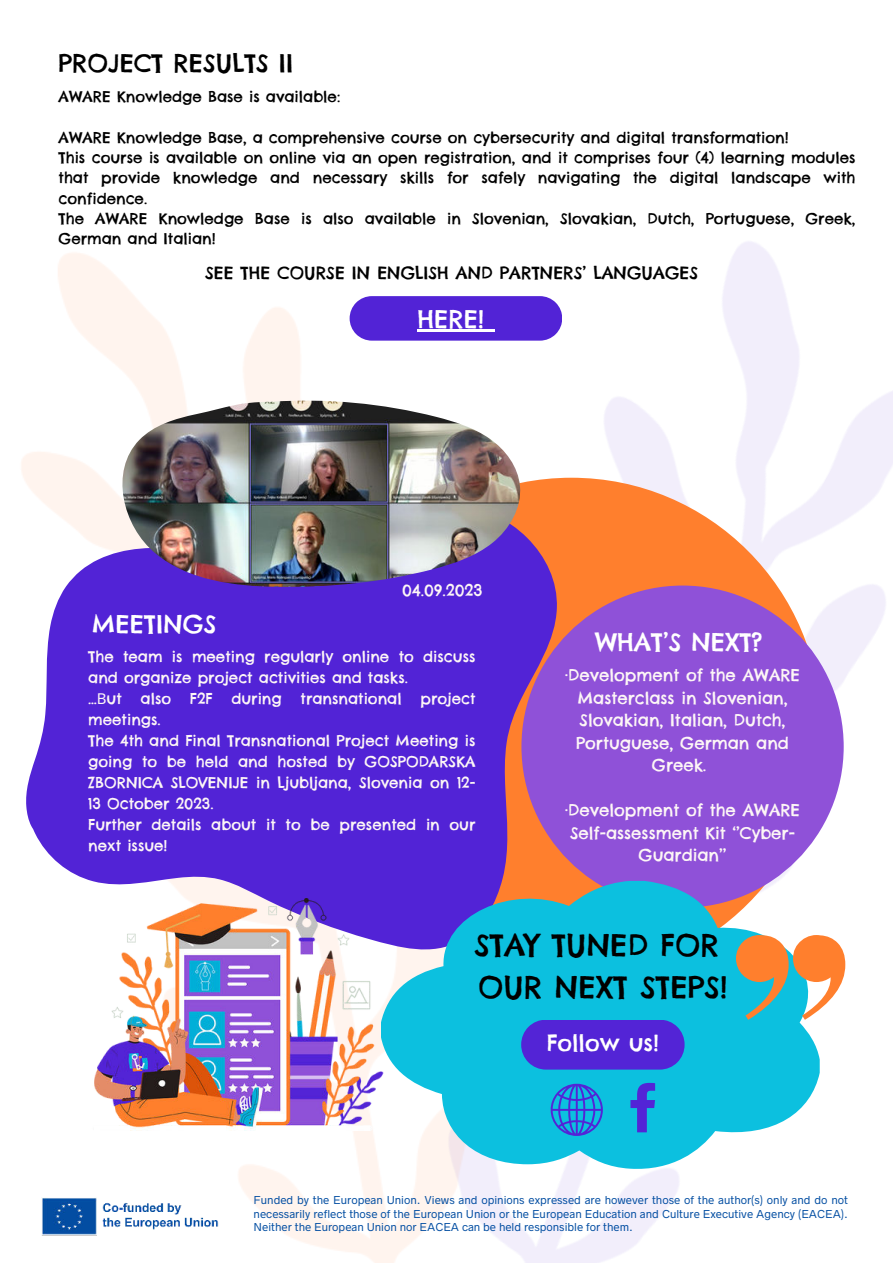
<style>
.page{position:relative;width:893px;height:1264px;background:#fff}
.page>*{position:absolute;margin:0;border:0;box-sizing:border-box;transform-origin:0 0}
.t1{font:30px/41.2px "Chelsea Market";color:#000}
.t2{font:24.6px "Chelsea Market";color:#fff}
.t3{font:24.6px "Chelsea Market";color:#000}
.t4{font:22.5px "Chelsea Market";color:#fff}
.t5{font:17.1px "Chelsea Market";color:#000}
.t6{font:16.5px/22.5px "Chelsea Market";color:#fdf6f6;text-align:center}
.t7{font:15.9px "Chelsea Market";color:#fdf6f6}
.t8{font:15px/20.2px "Chelsea Market";color:#000}
.t9{font:15px/21px "Chelsea Market";color:#fdf6f6}
.t10{font:10.35px/13.8px "Radnika Next";color:#034ea2;text-align:justify}
.s1{font-family:"Noto Sans"}
</style>
<div class="page">
<img style="left:522px;top:241px;width:370px;height:1021px">
<div style="left:322px;top:477px;width:498px;height:499px;background:#ff7f2d;border-radius:50%"></div>
<svg style="left:26px;top:499px;width:531px;height:399px;background:#693ad1"></svg>
<div style="left:521px;top:585px;width:322px;height:322px;background:#8f51d8;border-radius:50%"></div>
<svg style="left:381px;top:880px;width:438px;height:288px;fill:#0cc0df"></svg>
<svg style="left:736px;top:935px;width:109px;height:84px"></svg>
<img style="left:93px;top:898px;width:294px;height:231px">
<svg style="left:550px;top:1083px;width:52px;height:52px;background:#2587db"></svg>
<svg style="left:630px;top:1082px;width:25px;height:50px"></svg>
<svg style="left:521px;top:1019px;width:163px;height:50px;background:#4d30d6"></svg>
<img style="left:41px;top:1197px;width:178px;height:38px">
<img style="left:109px;top:398px;width:413px;height:189px">
<svg style="left:349px;top:296px;width:213px;height:44px;background:#5e33d8"></svg>
<h2 class="t3" style="left:59px;top:47px;width:236px">PROJECT RESULTS II</h2>
<p class="t8" style="left:59px;top:87px;width:283px">AWARE Knowledge Base is available:</p>
<p class="t8" style="left:59px;top:127px;width:798px">AWARE Knowledge Base, a comprehensive course on cybersecurity and digital transformation!<br>This course is available on online via an open registration, and it comprises four (4) learning modules that provide knowledge and necessary skills for safely navigating the digital landscape with confidence.<br>The AWARE Knowledge Base is also available in Slovenian, Slovakian, Dutch, Portuguese, Greek, German and Italian!</p>
<p class="t5" style="left:205px;top:262px;width:494px">SEE THE COURSE IN ENGLISH AND PARTNERS’ LANGUAGES</p>
<h2 class="t2" style="left:417px;top:303px;width:68px">HERE!</h2>
<h2 class="t2" style="left:92px;top:608px;width:126px">MEETINGS</h2>
<p class="t7" style="left:402px;top:580px;width:82px">04.09.2023</p>
<p class="t9" style="left:88px;top:646px;width:389px">The team is meeting regularly online to discuss and organize project activities and tasks.<br>…<span class="s1">Β</span>ut also F2F during transnational project meetings.<br>The 4th and Final Transnational Project Meeting is going to be held and hosted by GOSPODARSKA ZBORNICA SLOVENIJE in Ljubljana, Slovenia on 12- 13 October 2023.<br>Further details about it to be presented in our next issue!</p>
<h2 class="t2" style="left:595px;top:626px;width:169px">WHAT’S NEXT?</h2>
<p class="t6" style="left:565px;top:663px;width:237px">·Development of the AWARE<br>Masterclass in Slovenian,<br>Slovakian, Italian, Dutch,<br>Portuguese, German and<br>Greek.</p>
<p class="t6" style="left:565px;top:798px;width:237px">·Development of the AWARE<br>Self-assessment Kit ‘’Cyber-<br>Guardian’’</p>
<h1 class="t1" style="left:474px;top:924px;width:255px">STAY TUNED FOR<br>OUR NEXT STEPS!</h1>
<h3 class="t4" style="left:546px;top:1028px;width:114px">Follow us!</h3>
<p class="t10" style="left:254px;top:1192px;width:595px">Funded by the European Union. Views and opinions expressed are however those of the author(s) only and do not necessarily reflect those of the European Union or the European Education and Culture Executive Agency (EACEA).<br>Neither the European Union nor EACEA can be held responsible for them.</p>
</div>
